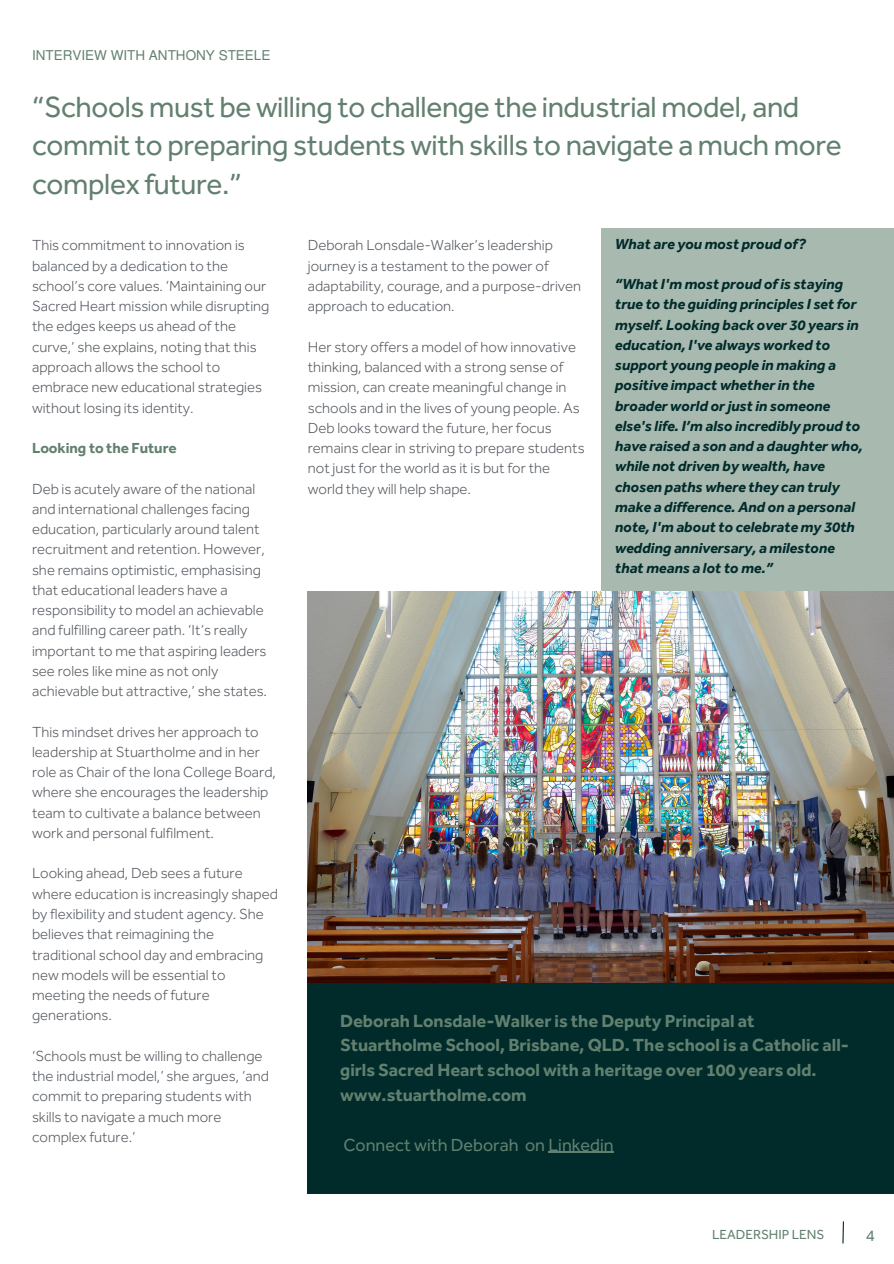
<style>
.page{position:relative;width:894px;height:1264px;background:#fff}
.page>*{position:absolute;margin:0;border:0;box-sizing:border-box;transform-origin:0 0}
.t1{font:30px/38.2px "Effra Trial";letter-spacing:-.015em;color:#62806f}
.t2{font:700 18px/24.8px "Effra Trial";color:#62806f}
.t3{font:18px "Effra Trial";color:#62806f}
.t4{font:16.5px "Effra Trial";color:#62806f}
.t5{font:300 15px/20.2px "Effra Trial";color:#54595f}
.t6{font:italic 700 15px/20.2px "Effra Trial";color:#002b2a}
.t7{font:700 15px "Effra Trial";color:#62806f}
.t8{font:13.5px "Mukti";color:#62806f}
.t9{font:13.5px "Effra Trial";color:#62806f}
</style>
<div class="page">
<div style="left:308px;top:980px;width:585px;height:214px;background:#002b2a"></div>
<svg style="left:842px;top:1221px;width:2px;height:23px"></svg>
<div style="left:600px;top:228px;width:293px;height:370px;background:#a8b9af"></div>
<img style="left:308px;top:592px;width:585px;height:390px">
<hr style="left:548px;top:1151px;width:65px;height:1px;background:#62806f">
<h4 class="t8" style="left:32px;top:45px;width:240px">INTERVIEW WITH ANTHONY STEELE</h4>
<h5 class="t1" style="left:32px;top:88px;width:811px">“Schools must be willing to challenge the industrial model, and commit to preparing students with skills to navigate a much more complex future.”</h5>
<h1 class="t5" style="left:32px;top:235px;width:239px">This commitment to innovation is balanced by a dedication to the school’s core values. ‘Maintaining our Sacred Heart mission while disrupting the edges keeps us ahead of the curve,’ she explains, noting that this approach allows the school to embrace new educational strategies without losing its identity.</h1>
<h5 class="t7" style="left:32px;top:439px;width:146px">Looking to the Future</h5>
<h4 class="t5" style="left:32px;top:478px;width:236px">Deb is acutely aware of the national and international challenges facing education, particularly around talent recruitment and retention. However, she remains optimistic, emphasising that educational leaders have a responsibility to model an achievable and fulfilling career path. ‘It’s really important to me that aspiring leaders see roles like mine as not only achievable but attractive,’ she states.</h4>
<h5 class="t5" style="left:32px;top:721px;width:245px">This mindset drives her approach to leadership at Stuartholme and in her role as Chair of the Iona College Board, where she encourages the leadership team to cultivate a balance between work and personal fulfilment.</h5>
<h5 class="t5" style="left:32px;top:863px;width:247px">Looking ahead, Deb sees a future where education is increasingly shaped by flexibility and student agency. She believes that reimagining the traditional school day and embracing new models will be essential to meeting the needs of future generations.</h5>
<h5 class="t5" style="left:32px;top:1045px;width:238px">‘Schools must be willing to challenge the industrial model,’ she argues, ‘and commit to preparing students with skills to navigate a much more complex future.’</h5>
<h2 class="t5" style="left:308px;top:235px;width:275px">Deborah Lonsdale-Walker’s leadership journey is a testament to the power of adaptability, courage, and a purpose-driven approach to education.</h2>
<h3 class="t5" style="left:308px;top:336px;width:278px">Her story offers a model of how innovative thinking, balanced with a strong sense of mission, can create meaningful change in schools and in the lives of young people. As Deb looks toward the future, her focus remains clear in striving to prepare students not just for the world as it is but for the world they will help shape.</h3>
<p class="t6" style="left:615px;top:233px;width:192px">What are you most proud of?</p>
<p class="t6" style="left:615px;top:274px;width:249px">“What I'm most proud ofis staying true to the guiding principles I set for myself. Looking back over 30 years in education, I've always worked to support young people in making a positive impact whether in the broader world orjust in someone else's life. I’m also incredibly proud to have raised a son and a daughter who, while not driven by wealth, have chosen paths where they can truly make a difference. And on a personal note, I'm about to celebrate my 30th wedding anniversary, a milestone that means a lot to me.”</p>
<h5 class="t2" style="left:340px;top:1008px;width:510px">Deborah Lonsdale-Walker is the Deputy Principal at Stuartholme School, Brisbane, QLD. The school is a Catholic all&shy;girls Sacred Heart school with a heritage over 100 years old. www.stuartholme.com</h5>
<p class="t3" style="left:343px;top:1133px;width:272px">Connect with Deborah on Linkedin</p>
<h4 class="t9" style="left:712px;top:1226px;width:114px">LEADERSHIP LENS</h4>
<h5 class="t4" style="left:865px;top:1226px;width:10px">4</h5>
</div>
